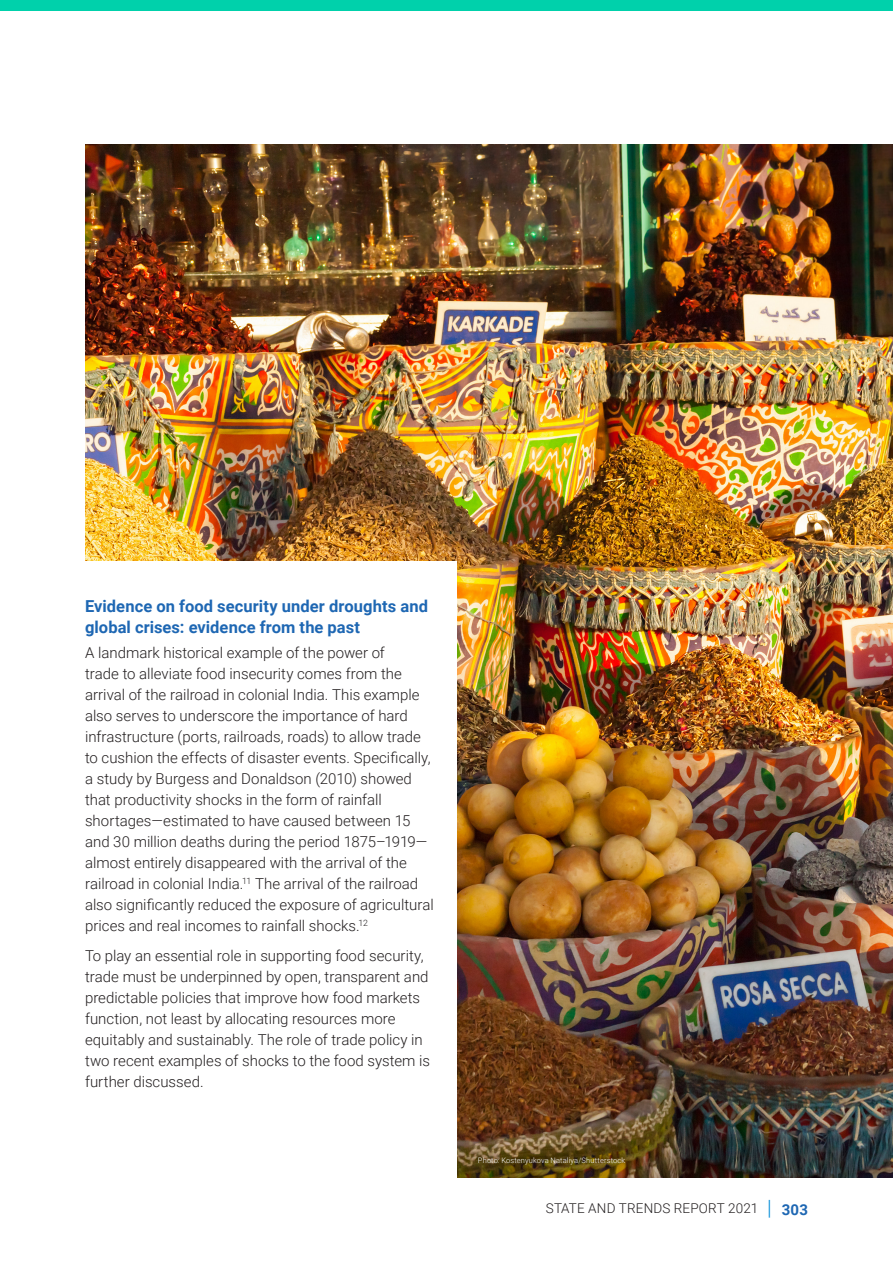
<style>
.page{position:relative;width:893px;height:1263px;background:#fff}
.page>*{position:absolute;margin:0;border:0;box-sizing:border-box;transform-origin:0 0}
.Sub_Head_2{font:700 16.5px/21px "Roboto";letter-spacing:.005em;color:#1e67b3}
.Body_copy{font:300 15px/21px "Roboto";color:#231f20}
.t1{font:300 13.5px "Roboto";letter-spacing:.015em;color:#231f20}
.Picture_Caption{font:300 7.5px "Roboto";letter-spacing:.02em;color:#fff}
.s1{font-size:21px;color:#008bd7}
.s2{font-weight:700;font-size:15px;color:#1e67b3}
</style>
<div class="page">
<div style="left:0;top:0;width:893px;height:11px;background:#00d1ab"></div>
<img style="left:85px;top:145px;width:808px;height:1033px">
<div style="left:41px;top:561px;width:416px;height:643px;background:#fff"></div>
<p class="Sub_Head_2" style="left:85px;top:595px;width:345px">Evidence on food security under droughts and global crises: evidence from the past</p>
<p class="Body_copy" style="left:85px;top:642px;width:350px">A landmark historical example of the power of<br>trade to alleviate food insecurity comes from the arrival of the railroad in colonial India. This example also serves to underscore the importance of hard infrastructure (ports, railroads, roads) to allow trade to cushion the effects of disaster events. Specifically, a study by Burgess and Donaldson (2010) showed that productivity shocks in the form of rainfall shortages—estimated to have caused between 15 and 30 million deaths during the period 1875–1919— almost entirely disappeared with the arrival of the railroad in colonial India.<sup>11</sup> The arrival of the railroad also significantly reduced the exposure of agricultural prices and real incomes to rainfall shocks.<sup>12</sup></p>
<p class="Body_copy" style="left:85px;top:944px;width:346px">To play an essential role in supporting food security, trade must be underpinned by open, transparent and predictable policies that improve how food markets function, not least by allocating resources more equitably and sustainably. The role of trade policy in two recent examples of shocks to the food system is further discussed.</p>
<p class="Picture_Caption" style="left:478px;top:1154px;width:149px">Photo: Kostenyukova Nataliya/Shutterstock</p>
<p class="t1" style="left:546px;top:1199px;width:264px">STATE AND TRENDS REPORT 2021 <span class="s1">|</span> <span class="s2">303</span></p>
</div>
